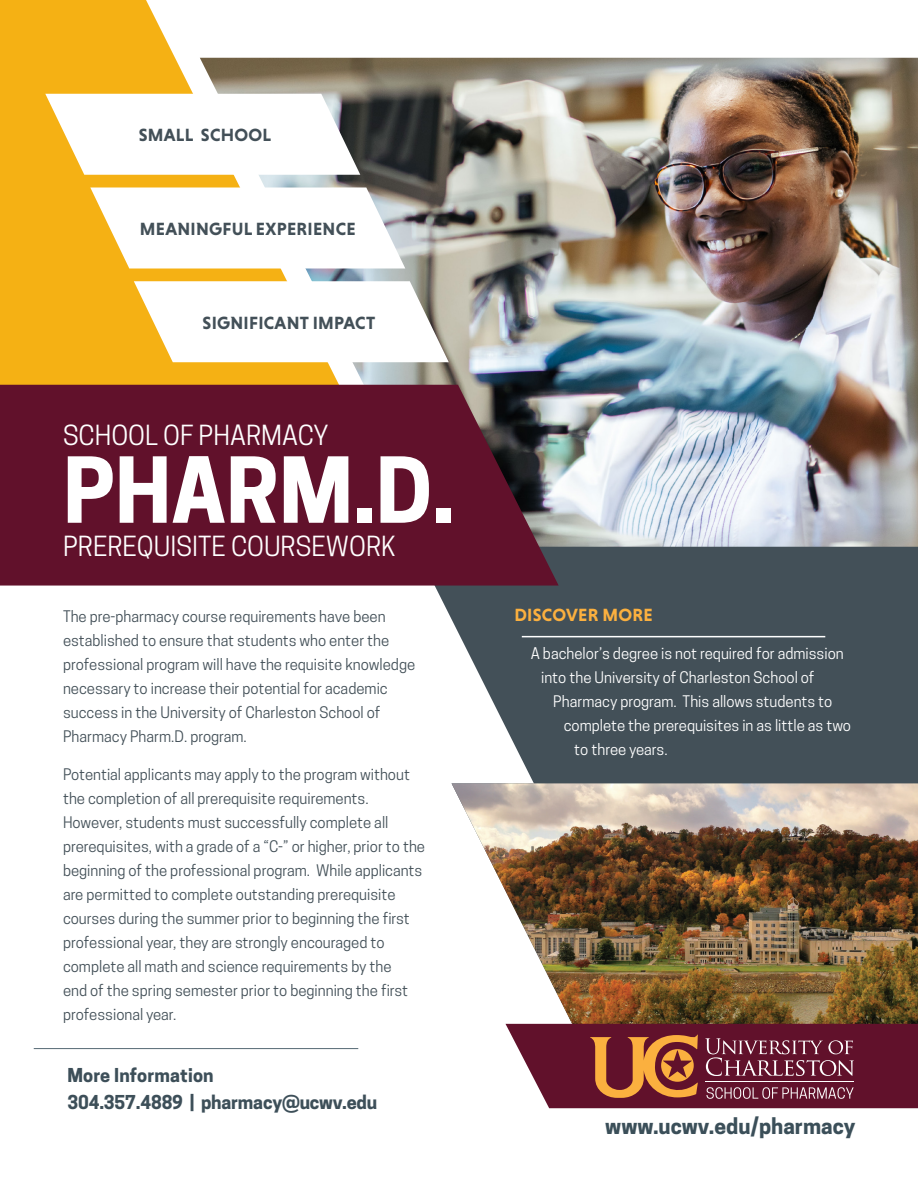
<style>
.page{position:relative;width:918px;height:1188px;background:#fff}
.page>*{position:absolute;margin:0;border:0;box-sizing:border-box;transform-origin:0 0}
.t1{font:700 85.2px "Cooper Hewitt";color:#fff}
.t2{font:26.1px "Cooper Hewitt";color:#fff}
.t3{font:700 21px "Cooper Hewitt";color:#3b4f59}
.t4{font:700 18px "Niveau Grotesk";letter-spacing:.015em;color:#435058}
.t5{font:700 18px "Cooper Hewitt";letter-spacing:-.01em;color:#3d4f59}
.t6{font:700 18px "Cooper Hewitt";letter-spacing:.01em;color:#3d4f59}
.t7{font:700 18px "Niveau Grotesk";letter-spacing:.015em;color:#fbb03f}
.t8{font:15px/24px "Cooper Hewitt";color:#435058}
.t9{font:15px "Cooper Hewitt";color:#fff}
</style>
<div class="page">
<img style="left:400px;top:58px;width:518px;height:489px">
<svg style="left:0;top:0;width:400px;height:385px;fill:#f5b114"></svg>
<svg style="left:45px;top:94px;width:315px;height:81px"></svg>
<svg style="left:90px;top:188px;width:315px;height:80px"></svg>
<svg style="left:134px;top:281px;width:315px;height:81px"></svg>
<svg style="left:435px;top:547px;width:483px;height:237px;background:#546067"></svg>
<img style="left:452px;top:783px;width:466px;height:241px">
<svg style="left:0;top:385px;width:559px;height:201px;background:#60182f"></svg>
<hr style="left:522px;top:636px;width:303px;height:1px;background:#fff">
<hr style="left:34px;top:1048px;width:324px;height:1px;background:#556973">
<svg style="left:505px;top:1024px;width:413px;height:84px;background:#7f3742"></svg>
<p class="t4" style="left:139px;top:125px;width:134px">SMALL SCHOOL</p>
<p class="t4" style="left:140px;top:218px;width:217px">MEANINGFUL EXPERIENCE</p>
<p class="t4" style="left:203px;top:312px;width:174px">SIGNIFICANT IMPACT</p>
<p class="t2" style="left:63px;top:420px;width:267px">SCHOOL OF PHARMACY</p>
<p class="t1" style="left:63px;top:440px;width:393px">PHARM.D.</p>
<p class="t2" style="left:63px;top:531px;width:334px">PREREQUISITE COURSEWORK</p>
<p class="t8" style="left:63px;top:604px;width:354px">The pre-pharmacy course requirements have been established to ensure that students who enter the professional program will have the requisite knowledge necessary to increase their potential for academic success in the University of Charleston School of Pharmacy Pharm.D. program.</p>
<p class="t8" style="left:63px;top:762px;width:364px">Potential applicants may apply to the program without the completion of all prerequisite requirements.<br>However, students must successfully complete all prerequisites, with a grade of a “C-” or higher, prior to the beginning of the professional program. While applicants are permitted to complete outstanding prerequisite courses during the summer prior to beginning the first professional year, they are strongly encouraged to complete all math and science requirements by the<br>end of the spring semester prior to beginning the first professional year.</p>
<p class="t6" style="left:68px;top:1064px;width:148px">More Information</p>
<p class="t5" style="left:68px;top:1091px;width:311px">304.357.4889 | pharmacy@ucwv.edu</p>
<p class="t7" style="left:514px;top:605px;width:140px">DISCOVER MORE</p>
<p class="t9" style="left:531px;top:644px;width:314px">A bachelor’s degree is not required for admission</p>
<p class="t9" style="left:541px;top:668px;width:275px">into the University of Charleston School of</p>
<p class="t9" style="left:553px;top:692px;width:281px">Pharmacy program. This allows students to</p>
<p class="t9" style="left:564px;top:716px;width:289px">complete the prerequisites in as little as two</p>
<p class="t9" style="left:574px;top:740px;width:95px">to three years.</p>
<p class="t3" style="left:605px;top:1114px;width:252px">www.ucwv.edu/pharmacy</p>
</div>
